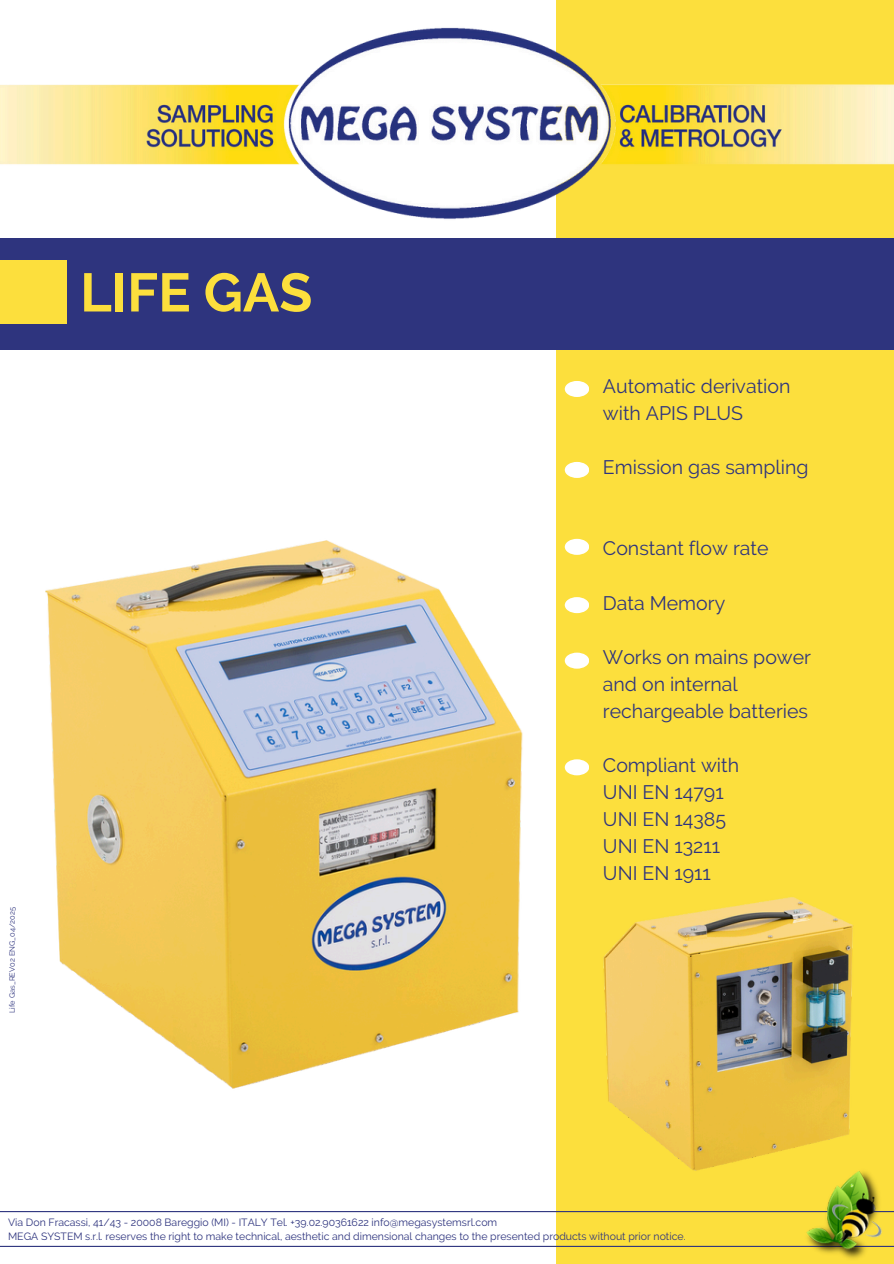
<style>
.page{position:relative;width:894px;height:1264px;background:#fff}
.page>*{position:absolute;margin:0;border:0;box-sizing:border-box;transform-origin:0 0}
.t1{font:700 54px "Raleway";color:#fcdf3d}
.t2{font:19.5px/27px "Raleway";color:#2e347e}
.t3{font:10.5px/14px "Raleway";color:#2e347e}
.t4{font:7.5px "Raleway";color:#2e347e}
</style>
<div class="page">
<div style="left:556px;top:0;width:337px;height:1263px;background:#fcdf3d"></div>
<div style="left:0;top:238px;width:893px;height:112px;background:#2e347e"></div>
<div style="left:0;top:260px;width:66px;height:64px;background:#fcdf3d"></div>
<div style="left:564px;top:381px;width:25px;height:16px;background:#fff;border-radius:50%"></div>
<div style="left:564px;top:462px;width:25px;height:16px;background:#fff;border-radius:50%"></div>
<img style="left:0;top:27px;width:893px;height:192px">
<div style="left:564px;top:539px;width:25px;height:16px;background:#fff;border-radius:50%"></div>
<div style="left:564px;top:597px;width:25px;height:16px;background:#fff;border-radius:50%"></div>
<hr style="left:0;top:1210px;width:893px;height:2px;background:#2e347e">
<hr style="left:0;top:1245px;width:893px;height:1px;background:#2e347e">
<img style="left:801px;top:1175px;width:82px;height:84px">
<div style="left:564px;top:652px;width:25px;height:16px;background:#fff;border-radius:50%"></div>
<div style="left:564px;top:759px;width:25px;height:16px;background:#fff;border-radius:50%"></div>
<img style="left:45px;top:540px;width:478px;height:549px">
<img style="left:573px;top:897px;width:297px;height:315px">
<p class="t1" style="left:80px;top:261px;width:234px">LIFE GAS</p>
<p class="t4" style="left:8px;top:1013px;width:108px;rotate:-90deg">Life Gas_REV02 ENG_04/2025</p>
<h2 class="t2" style="left:602px;top:372px;width:189px">Automatic derivation with APIS PLUS</h2>
<p class="t2" style="left:602px;top:453px;width:207px">Emission gas sampling</p>
<h2 class="t2" style="left:602px;top:535px;width:167px">Constant flow rate</h2>
<h2 class="t2" style="left:602px;top:589px;width:124px">Data Memory</h2>
<h1 class="t2" style="left:602px;top:643px;width:210px">Works on mains power and on internal rechargeable batteries</h1>
<p class="t2" style="left:602px;top:751px;width:138px">Compliant with<br>UNI EN 14791<br>UNI EN 14385<br>UNI EN 13211</p>
<p class="t2" style="left:602px;top:859px;width:109px">UNI EN 1911</p>
<p class="t3" style="left:8px;top:1215px;width:679px">Via Don Fracassi, 41/43 - 20008 Bareggio (MI) - ITALY Tel. +39.02.90361622 info@megasystemsrl.com<br>MEGA SYSTEM s.r.l. reserves the right to make technical, aesthetic and dimensional changes to the presented products without prior notice.</p>
</div>
